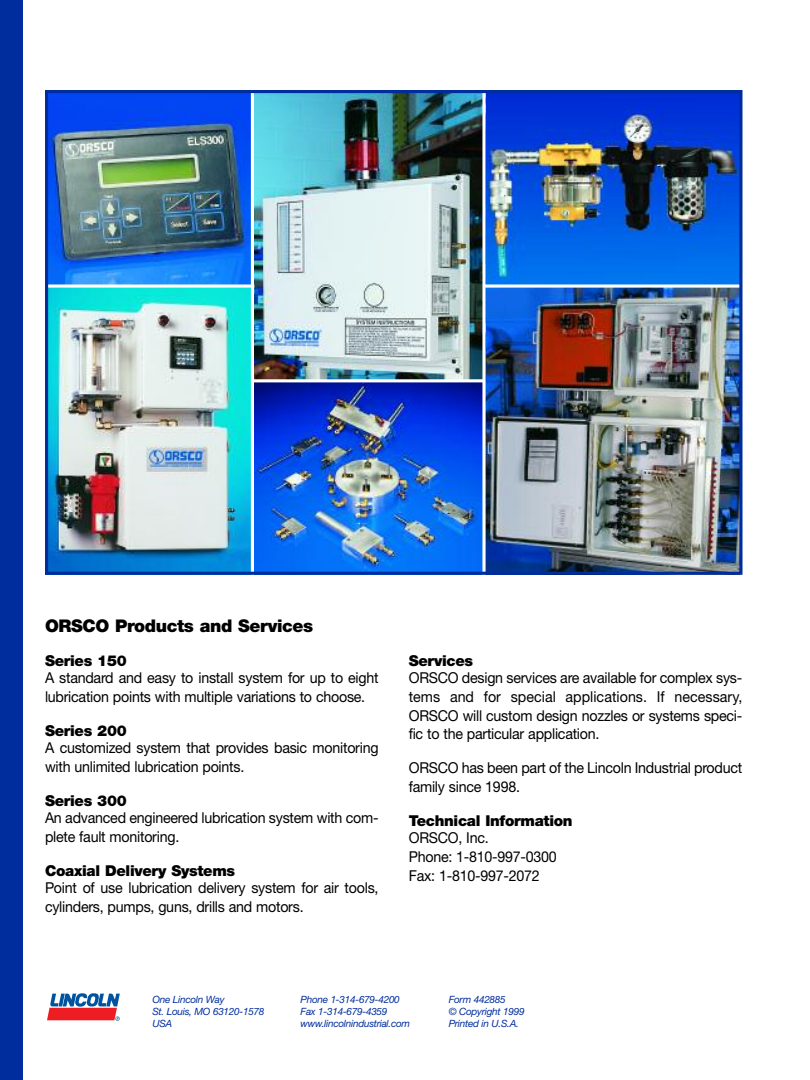
<style>
.page{position:relative;width:810px;height:1080px;background:#fff}
.page>*{position:absolute;margin:0;border:0;box-sizing:border-box;transform-origin:0 0}
.t1{font:900 17.5px "Helvetica Neue";letter-spacing:-.02em;color:#000}
.t2{font:15px/18.8px "Helvetica Neue";letter-spacing:-.015em;color:#000;scale:.95 1}
.t3{font:900 15px "Helvetica Neue";letter-spacing:-.02em;color:#000}
.t4{font:italic 10px/12px "Helvetica Neue";letter-spacing:-.03em;color:#002d9d}
</style>
<div class="page">
<img style="left:486px;top:94px;width:252px;height:190px">
<img style="left:486px;top:288px;width:252px;height:283px">
<div style="left:0;top:0;width:22px;height:1080px;background:#002d9d"></div>
<svg style="left:47px;top:993px;width:73px;height:28px"></svg>
<img style="left:254px;top:382px;width:228px;height:189px">
<img style="left:254px;top:94px;width:228px;height:285px">
<img style="left:49px;top:94px;width:202px;height:477px">
<svg style="left:49px;top:284px;width:202px;height:4px"></svg>
<svg style="left:482px;top:94px;width:4px;height:477px"></svg>
<svg style="left:484px;top:284px;width:254px;height:4px"></svg>
<hr style="left:253px;top:379px;width:230px;height:3px;background:#fff">
<div style="left:45px;top:90px;width:697px;height:485px;border:3px solid #002d9d"></div>
<p class="t1" style="left:45px;top:620px;width:270px">ORSCO Products and Services</p>
<p class="t3" style="left:45px;top:655px;width:83px">Series 150</p>
<p class="t2" style="left:45px;top:670px;width:353px">A standard and easy to install system for up to eight lubrication points with multiple variations to choose.</p>
<p class="t3" style="left:45px;top:725px;width:83px">Series 200</p>
<p class="t2" style="left:45px;top:740px;width:353px">A customized system that provides basic monitoring with unlimited lubrication points.</p>
<p class="t3" style="left:45px;top:795px;width:83px">Series 300</p>
<p class="t2" style="left:45px;top:810px;width:353px">An advanced engineered lubrication system with com&shy;plete fault monitoring.</p>
<p class="t3" style="left:45px;top:865px;width:192px">Coaxial Delivery Systems</p>
<p class="t2" style="left:45px;top:880px;width:353px">Point of use lubrication delivery system for air tools, cylinders, pumps, guns, drills and motors.</p>
<p class="t3" style="left:409px;top:655px;width:66px">Services</p>
<p class="t2" style="left:409px;top:670px;width:353px;text-align:justify">ORSCO design services are available for complex sys&shy;tems and for special applications. If necessary, ORSCO will custom design nozzles or systems speci&shy;fic to the particular application.</p>
<p class="t2" style="left:409px;top:760px;width:353px">ORSCO has been part of the Lincoln Industrial product family since 1998.</p>
<p class="t3" style="left:409px;top:815px;width:165px">Technical Information</p>
<p class="t2" style="left:409px;top:830px;width:157px">ORSCO, Inc.<br>Phone: 1-810-997-0300<br>Fax: 1-810-997-2072</p>
<p class="t4" style="left:152px;top:994px;width:114px">One Lincoln Way<br>St. Louis, MO 63120-1578<br>USA</p>
<p class="t4" style="left:301px;top:994px;width:111px">Phone 1-314-679-4200<br>Fax 1-314-679-4359 www.lincolnindustrial.com</p>
<p class="t4" style="left:449px;top:994px;width:77px">Form 442885<br>© Copyright 1999<br>Printed in U.S.A.</p>
</div>
